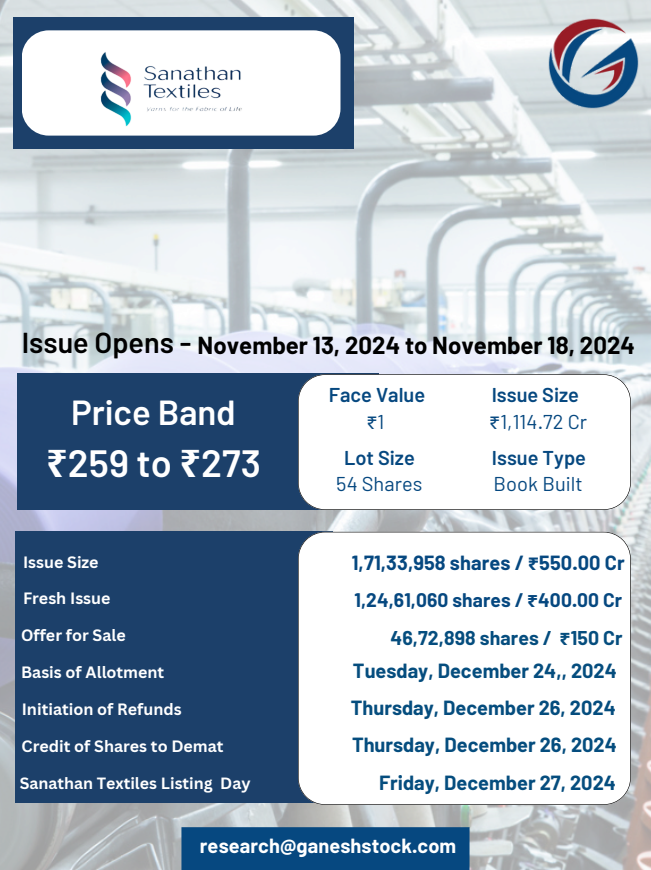
<style>
.page{position:relative;width:651px;height:870px;background:#fff}
.page>*{position:absolute;margin:0;border:0;box-sizing:border-box;transform-origin:0 0}
.t1{font:600 38px "Barlow";color:#fff}
.t2{font:600 34.8px "Barlow";color:#fff}
.t3{font:600 28.8px "Barlow";color:#000}
.t4{font:700 24px "Barlow";color:#000}
.t5{font:700 22px "Barlow";letter-spacing:.005em;color:#fff}
.t6{font:700 20px "Barlow";color:#054d7e}
.t7{font:600 20px "Barlow";color:#064880}
.t8{font:20px "Barlow";letter-spacing:.005em;color:#064880}
.t9{font:700 20px "Barlow";letter-spacing:.005em;color:#064880}
.t10{font:700 20px "Barlow";letter-spacing:.005em;color:#fff}
.t11{font:20px "Noto Sans Gurmukhi";color:#064880}
.t12{font:700 19.6px "Barlow";letter-spacing:.005em;color:#054d7e}
.t13{font:700 19.2px "Barlow";letter-spacing:.005em;color:#064880}
.t14{font:700 16px "Canva Sans";color:#fff}
.s1{font-family:"Noto Sans";font-weight:700}
.s2{font-family:"Barlow"}
.s3{font-family:"Noto Sans Gurmukhi"}
</style>
<div class="page">
<img style="left:0;top:0;width:651px;height:870px">
<img style="left:548px;top:17px;width:92px;height:93px;border-radius:50%">
<div style="left:17px;top:374px;width:361px;height:136px;background:#1c406a"></div>
<svg style="left:298px;top:374px;width:333px;height:135px"></svg>
<div style="left:15px;top:531px;width:317px;height:272px;background:#1c406a"></div>
<svg style="left:298px;top:532px;width:333px;height:273px"></svg>
<div style="left:13px;top:17px;width:341px;height:132px;background:#1c406a"></div>
<div style="left:22px;top:30px;width:318px;height:106px;background:#fff;border-radius:27px"></div>
<div style="left:181px;top:827px;width:289px;height:43px;background:#064880"></div>
<img style="left:100px;top:52px;width:142px;height:75px">
<h5 class="t3" style="left:22px;top:324px;width:171px">Issue Opens -</h5>
<h4 class="t4" style="left:198px;top:330px;width:439px">November 13, 2024 to November 18, 2024</h4>
<h2 class="t2" style="left:71px;top:390px;width:166px">Price Band</h2>
<h3 class="t1" style="left:46px;top:439px;width:216px"><span class="s1">₹</span>259 to <span class="s1">₹</span>273</h3>
<h4 class="t14" style="left:23px;top:551px;width:77px">Issue Size</h4>
<h5 class="t14" style="left:23px;top:587px;width:89px">Fresh Issue</h5>
<p class="t14" style="left:21px;top:624px;width:106px">Offer for Sale</p>
<p class="t14" style="left:21px;top:661px;width:145px">Basis of Allotment</p>
<p class="t14" style="left:22px;top:698px;width:162px">Initiation of Refunds</p>
<h3 class="t14" style="left:22px;top:735px;width:204px">Credit of Shares to Demat</h3>
<p class="t14" style="left:20px;top:772px;width:232px">Sanathan Textiles Listing Day</p>
<p class="t5" style="left:23px;top:725px;width:283px">research@ganeshstock.com</p>
<h1 class="t7" style="left:329px;top:382px;width:98px">Face Value</h1>
<h4 class="t7" style="left:492px;top:382px;width:89px">Issue Size</h4>
<h5 class="t11" style="left:366px;top:411px;width:19px">₹<span class="s2">1</span></h5>
<h4 class="t8" style="left:489px;top:409px;width:99px"><span class="s3">₹</span>1,114.72 Cr</h4>
<h1 class="t7" style="left:344px;top:445px;width:72px">Lot Size</h1>
<h4 class="t7" style="left:492px;top:445px;width:95px">Issue Type</h4>
<h5 class="t8" style="left:336px;top:471px;width:88px">54 Shares</h5>
<h4 class="t8" style="left:494px;top:471px;width:91px">Book Built</h4>
<p class="t9" style="left:352px;top:550px;width:275px">1,71,33,958 shares / <span class="s3">₹</span>550.00 Cr</p>
<h4 class="t13" style="left:354px;top:588px;width:269px">1,24,61,060 shares / <span class="s3">₹</span>400.00 Cr</h4>
<p class="t12" style="left:391px;top:625px;width:234px">46,72,898 shares / <span class="s3">₹</span>150 Cr</p>
<p class="t6" style="left:353px;top:658px;width:265px">Tuesday, December 24,, 2024</p>
<h4 class="t6" style="left:351px;top:695px;width:266px">Thursday, December 26, 2024</h4>
<h4 class="t6" style="left:352px;top:732px;width:266px">Thursday, December 26, 2024</h4>
<h4 class="t6" style="left:379px;top:770px;width:238px">Friday, December 27, 2024</h4>
<p class="t10" style="left:200px;top:833px;width:258px">research@ganeshstock.com</p>
</div>
